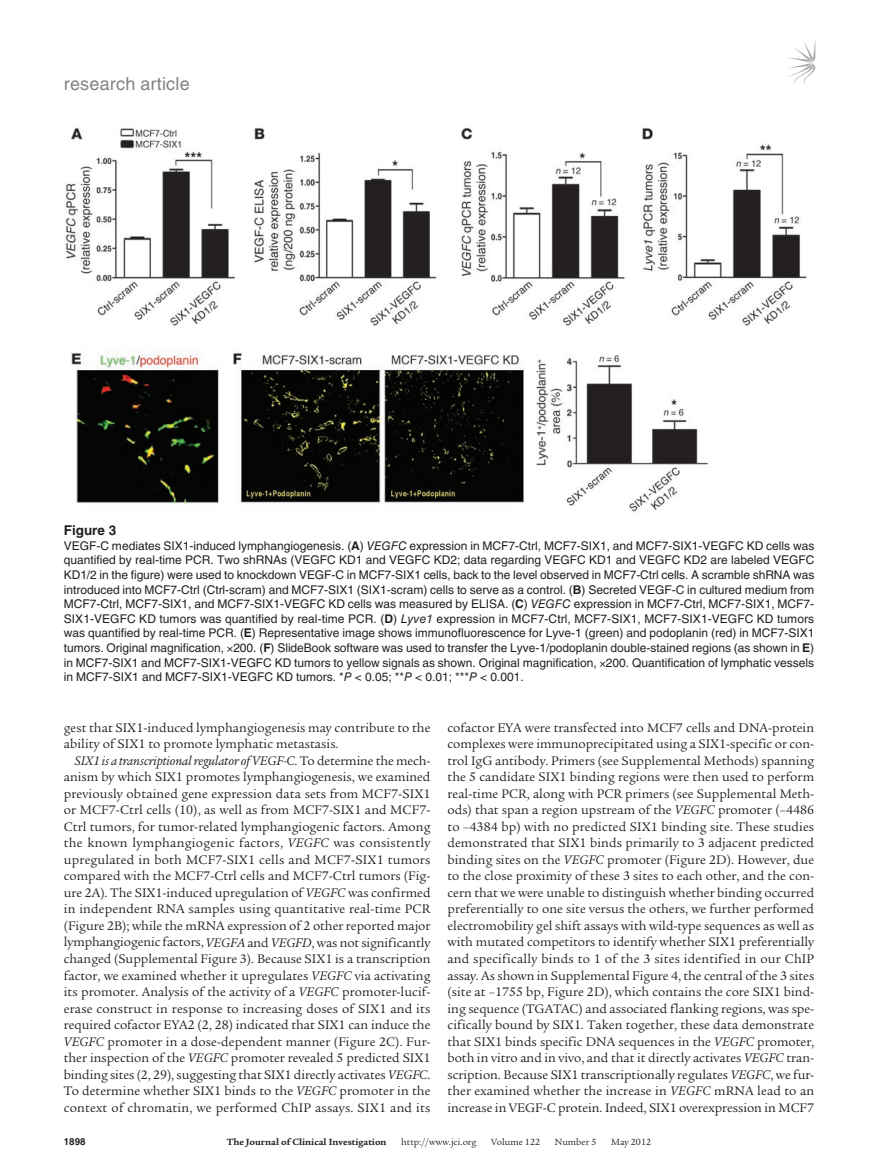
<style>
.page{position:relative;width:878px;height:1175px;background:#fff}
.page>*{position:absolute;margin:0;border:0;box-sizing:border-box;transform-origin:0 0}
.t1{font:18px "Helvetica LT Std";letter-spacing:.01em;color:#808285}
.t2{font:13.5px/16.5px "Legacy Serif Std";letter-spacing:.005em;color:#231f20;text-align:justify}
.t3{font:700 13.5px "Helvetica LT Std";color:#231f20}
.t4{font:12px/14.7px "Helvetica LT Std";color:#231f20;text-align:justify}
.t5{font:9.75px "Legacy Serif Std";color:#231f20}
.t6{font:700 9.75px "Legacy Serif Std";color:#231f20}
.t7{font:700 9.75px "Helvetica LT Std";color:#231f20}
.s1{font-weight:700}
.s2{font-style:italic}
</style>
<div class="page">
<svg style="left:789px;top:42px;width:26px;height:43px"></svg>
<img style="left:65px;top:128px;width:742px;height:384px">
<h1 class="t1" style="left:64px;top:73px;width:127px">research article</h1>
<p class="t3" style="left:64px;top:522px;width:54px">Figure 3</p>
<p class="t4" style="left:64px;top:538px;width:752px">VEGF-C mediates SIX1-induced lymphangiogenesis. (<span class="s1">A</span>) <span class="s2">VEGFC</span> expression in MCF7-Ctrl, MCF7-SIX1, and MCF7-SIX1-VEGFC KD cells was quantified by real-time PCR. Two shRNAs (VEGFC KD1 and VEGFC KD2; data regarding VEGFC KD1 and VEGFC KD2 are labeled VEGFC KD1/2 in the figure) were used to knockdown VEGF-C in MCF7-SIX1 cells, back to the level observed in MCF7-Ctrl cells. A scramble shRNA was introduced into MCF7-Ctrl (Ctrl-scram) and MCF7-SIX1 (SIX1-scram) cells to serve as a control. (<span class="s1">B</span>) Secreted VEGF-C in cultured medium from MCF7-Ctrl, MCF7-SIX1, and MCF7-SIX1-VEGFC KD cells was measured by ELISA. (<span class="s1">C</span>) <span class="s2">VEGFC</span> expression in MCF7-Ctrl, MCF7-SIX1, MCF7- SIX1-VEGFC KD tumors was quantified by real-time PCR. (<span class="s1">D</span>) <span class="s2">Lyve1</span> expression in MCF7-Ctrl, MCF7-SIX1, MCF7-SIX1-VEGFC KD tumors was quantified by real-time PCR. (<span class="s1">E</span>) Representative image shows immunofluorescence for Lyve-1 (green) and podoplanin (red) in MCF7-SIX1 tumors. Original magnification, 200. (<span class="s1">F</span>) SlideBook software was used to transfer the Lyve-1/podoplanin double-stained regions (as shown in <span class="s1">E</span>) in MCF7-SIX1 and MCF7-SIX1-VEGFC KD tumors to yellow signals as shown. Original magnification, 200. Quantification of lymphatic vessels in MCF7-SIX1 and MCF7-SIX1-VEGFC KD tumors. *<span class="s2">P</span> &lt; 0.05; **<span class="s2">P</span> &lt; 0.01; ***<span class="s2">P</span> &lt; 0.001.</p>
<p class="t2" style="left:64px;top:719px;width:368px">gest that SIX1-induced lymphangiogenesis may contribute to the ability of SIX1 to promote lymphatic metastasis.</p>
<p class="t2" style="left:64px;top:752px;width:368px;text-indent:11px"><span class="s2">SIX1 is a transcriptional regulator of VEGF-C</span>. To determine the mech&shy;anism by which SIX1 promotes lymphangiogenesis, we examined previously obtained gene expression data sets from MCF7-SIX1 or MCF7-Ctrl cells (10), as well as from MCF7-SIX1 and MCF7- Ctrl tumors, for tumor-related lymphangiogenic factors. Among the known lymphangiogenic factors, <span class="s2">VEGFC</span> was consistently upregulated in both MCF7-SIX1 cells and MCF7-SIX1 tumors compared with the MCF7-Ctrl cells and MCF7-Ctrl tumors (Fig&shy;ure 2A). The SIX1-induced upregulation of <span class="s2">VEGFC</span> was confirmed in independent RNA samples using quantitative real-time PCR (Figure 2B); while the mRNA expression of 2 other reported major lymphangiogenic factors, <span class="s2">VEGFA</span> and <span class="s2">VEGFD</span>, was not significantly changed (Supplemental Figure 3). Because SIX1 is a transcription factor, we examined whether it upregulates <span class="s2">VEGFC</span> via activating its promoter. Analysis of the activity of a <span class="s2">VEGFC</span> promoter-lucif&shy;erase construct in response to increasing doses of SIX1 and its required cofactor EYA2 (2, 28) indicated that SIX1 can induce the <span class="s2">VEGFC</span> promoter in a dose-dependent manner (Figure 2C). Fur&shy;ther inspection of the <span class="s2">VEGFC</span> promoter revealed 5 predicted SIX1 binding sites (2, 29), suggesting that SIX1 directly activates <span class="s2">VEGFC</span>.<br>To determine whether SIX1 binds to the <span class="s2">VEGFC</span> promoter in the context of chromatin, we performed ChIP assays. SIX1 and its</p>
<p class="t2" style="left:447px;top:719px;width:368px">cofactor EYA were transfected into MCF7 cells and DNA-protein complexes were immunoprecipitated using a SIX1-specific or con&shy;trol IgG antibody. Primers (see Supplemental Methods) spanning the 5 candidate SIX1 binding regions were then used to perform real-time PCR, along with PCR primers (see Supplemental Meth&shy;ods) that span a region upstream of the <span class="s2">VEGFC</span> promoter (–4486 to –4384 bp) with no predicted SIX1 binding site. These studies demonstrated that SIX1 binds primarily to 3 adjacent predicted binding sites on the <span class="s2">VEGFC</span> promoter (Figure 2D). However, due to the close proximity of these 3 sites to each other, and the con&shy;cern that we were unable to distinguish whether binding occurred preferentially to one site versus the others, we further performed electromobility gel shift assays with wild-type sequences as well as with mutated competitors to identify whether SIX1 preferentially and specifically binds to 1 of the 3 sites identified in our ChIP assay. As shown in Supplemental Figure 4, the central of the 3 sites (site at –1755 bp, Figure 2D), which contains the core SIX1 bind&shy;ing sequence (TGATAC) and associated flanking regions, was spe&shy;cifically bound by SIX1. Taken together, these data demonstrate that SIX1 binds specific DNA sequences in the <span class="s2">VEGFC</span> promoter, both in vitro and in vivo, and that it directly activates <span class="s2">VEGFC</span> tran&shy;scription. Because SIX1 transcriptionally regulates <span class="s2">VEGFC</span>, we fur&shy;ther examined whether the increase in <span class="s2">VEGFC</span> mRNA lead to an increase in VEGF-C protein. Indeed, SIX1 overexpression in MCF7</p>
<p class="t7" style="left:64px;top:1135px;width:23px">1898</p>
<p class="t6" style="left:227px;top:1135px;width:161px">The Journal of Clinical Investigation</p>
<p class="t5" style="left:401px;top:1136px;width:77px">http://www.jci.org</p>
<p class="t5" style="left:491px;top:1136px;width:50px">Volume 122</p>
<p class="t5" style="left:555px;top:1136px;width:43px">Number 5</p>
<p class="t5" style="left:611px;top:1136px;width:41px">May 2012</p>
</div>
